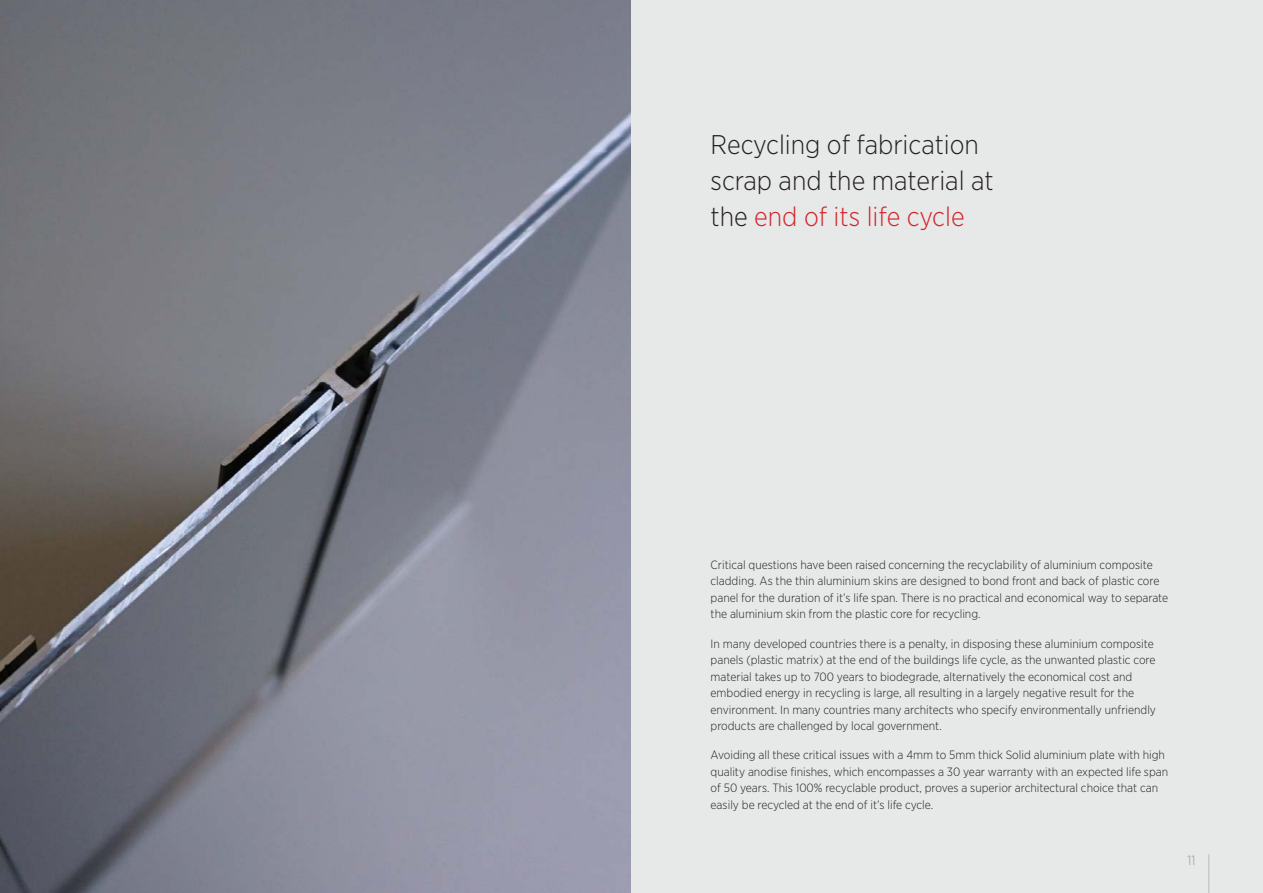
<style>
.page{position:relative;width:1263px;height:893px;background:#fff}
.page>*{position:absolute;margin:0;border:0;box-sizing:border-box;transform-origin:0 0}
.t1{font:300 27px/36px "Gotham Narrow";color:#231f20}
.t2{font:300 13.5px "Gotham Narrow";color:#939598}
.t3{font:300 12px/16.5px "Gotham Narrow";color:#231f20}
.s1{color:#d2232a}
</style>
<div class="page">
<img style="left:0;top:0;width:631px;height:893px">
<div style="left:631px;top:0;width:632px;height:893px;background:#e7e8e8"></div>
<hr style="left:1208px;top:854px;width:1px;height:39px;background:#bbbdc0">
<h1 class="t1" style="left:711px;top:129px;width:285px">Recycling of fabrication scrap and the material at the <span class="s1">end of its life cycle</span></h1>
<p class="t3" style="left:711px;top:557px;width:459px">Critical questions have been raised concerning the recyclability of aluminium composite cladding. As the thin aluminium skins are designed to bond front and back of plastic core panel for the duration of it’s life span. There is no practical and economical way to separate the aluminium skin from the plastic core for recycling.</p>
<p class="t3" style="left:711px;top:636px;width:447px">In many developed countries there is a penalty, in disposing these aluminium composite panels (plastic matrix) at the end of the buildings life cycle, as the unwanted plastic core material takes up to 700 years to biodegrade, alternatively the economical cost and embodied energy in recycling is large, all resulting in a largely negative result for the environment. In many countries many architects who specify environmentally unfriendly products are challenged by local government.</p>
<p class="t3" style="left:711px;top:748px;width:459px">Avoiding all these critical issues with a 4mm to 5mm thick Solid aluminium plate with high quality anodise finishes, which encompasses a 30 year warranty with an expected life span of 50 years. This 100% recyclable product, proves a superior architectural choice that can easily be recycled at the end of it’s life cycle.</p>
<p class="t2" style="left:1187px;top:854px;width:9px">11</p>
</div>
